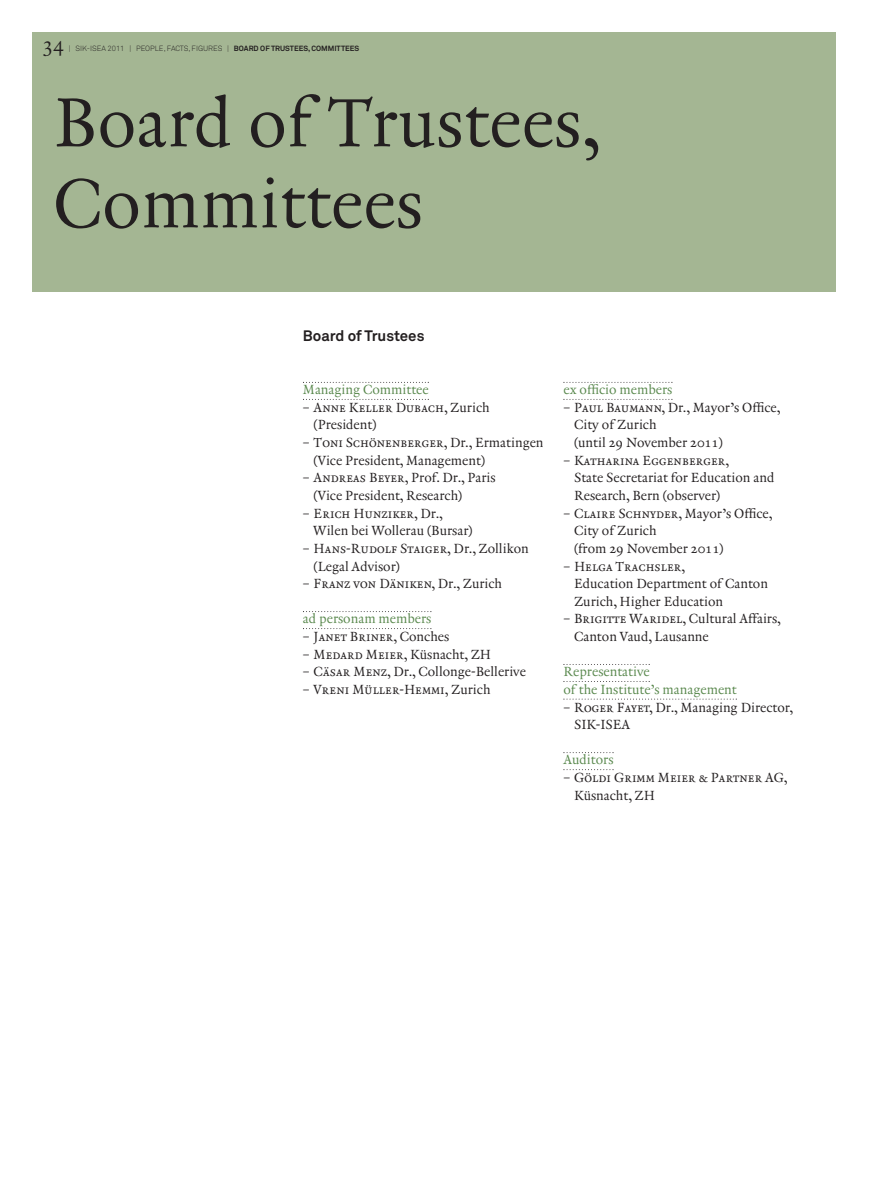
<style>
.page{position:relative;width:893px;height:1191px;background:#fff}
.page>*{position:absolute;margin:0;border:0;box-sizing:border-box;transform-origin:0 0}
.t1{font:70.5px/81px "Renard No 3";color:#231f20}
.t2{font:20.25px "Renard No 3";color:#231f20}
.t3{font:700 15px "Akkurat";letter-spacing:-.005em;color:#231f20}
.t4{font:13.5px/17.7px "Renard No 3";color:#231f20}
.t5{font:13.5px "Renard No 3 Small Caps";letter-spacing:.005em;color:#231f20}
.t6{font:13.5px/17.7px "Renard No 3";color:#59884d}
.t7{font:300 7.5px "Akkurat";color:#231f20}
.s1{font-weight:700}
.s2{font-family:"Renard No 3"}
.s3{font-family:"Renard No 3 Small Caps"}
</style>
<div class="page">
<div style="left:32px;top:32px;width:804px;height:259px;background:#a4b693"></div>
<svg style="left:303px;top:382px;width:126px;height:1px"></svg>
<svg style="left:303px;top:399px;width:126px;height:1px"></svg>
<svg style="left:303px;top:611px;width:128px;height:1px"></svg>
<svg style="left:303px;top:628px;width:128px;height:1px"></svg>
<svg style="left:563px;top:382px;width:109px;height:1px"></svg>
<svg style="left:563px;top:399px;width:109px;height:1px"></svg>
<svg style="left:563px;top:664px;width:87px;height:1px"></svg>
<svg style="left:563px;top:681px;width:87px;height:1px"></svg>
<svg style="left:563px;top:698px;width:174px;height:1px"></svg>
<svg style="left:563px;top:752px;width:51px;height:1px"></svg>
<svg style="left:563px;top:769px;width:51px;height:1px"></svg>
<h2 class="t2" style="left:43px;top:36px;width:23px">34</h2>
<p class="t7" style="left:69px;top:46px;width:292px">| SIK-ISEA 2011 | PEOPLE, FACTS, FIGURES | <span class="s1">BOARD OF TRUSTEES, COMMITTEES</span></p>
<h1 class="t1" style="left:53px;top:88px;width:549px">Board of Trustees,<br>Committees</h1>
<p class="t3" style="left:303px;top:331px;width:123px">Board of Trustees</p>
<p class="t6" style="left:303px;top:382px;width:127px">Managing Committee</p>
<p class="t5" style="left:303px;top:399px;width:188px"><span class="s2">–</span> Anne Keller Dubach, <span class="s2">Zurich</span></p>
<p class="t4" style="left:314px;top:417px;width:64px">(President)</p>
<p class="t5" style="left:303px;top:434px;width:242px"><span class="s2">–</span> Toni Schönenberger, <span class="s2">Dr., Ermatingen</span></p>
<p class="t4" style="left:314px;top:452px;width:173px">(Vice President, Management)</p>
<p class="t4" style="left:314px;top:470px;width:184px;text-indent:-11px">– <span class="s3">Andreas Beyer,</span> Prof. Dr., Paris (Vice President, Research)</p>
<p class="t5" style="left:303px;top:505px;width:141px"><span class="s2">–</span> Erich Hunziker, <span class="s2">Dr.,</span></p>
<p class="t4" style="left:314px;top:523px;width:161px">Wilen bei Wollerau (Bursar)</p>
<p class="t5" style="left:303px;top:540px;width:227px"><span class="s2">–</span> Hans-Rudolf Staiger, <span class="s2">Dr., Zollikon</span></p>
<p class="t4" style="left:314px;top:558px;width:88px">(Legal Advisor)</p>
<p class="t5" style="left:303px;top:575px;width:201px"><span class="s2">–</span> Franz von Däniken, <span class="s2">Dr., Zurich</span></p>
<p class="t6" style="left:303px;top:611px;width:130px">ad personam members</p>
<p class="t5" style="left:303px;top:628px;width:148px">– Janet Briner, <span class="s2">Conches</span></p>
<p class="t4" style="left:303px;top:646px;width:190px">– <span class="s3">Medard Meier,</span> Küsnacht, ZH</p>
<p class="t4" style="left:303px;top:664px;width:224px">– <span class="s3">Cäsar Menz,</span> Dr., Collonge-Bellerive</p>
<p class="t5" style="left:303px;top:681px;width:189px"><span class="s2">–</span> Vreni Müller-Hemmi, <span class="s2">Zurich</span></p>
<p class="t6" style="left:563px;top:382px;width:111px">ex officio members</p>
<p class="t4" style="left:574px;top:399px;width:208px;text-indent:-11px">– <span class="s3">Paul Baumann,</span> Dr., Mayor’s Office,<br>City of Zurich<br>(until 29 November 2011)</p>
<p class="t5" style="left:563px;top:452px;width:167px"><span class="s2">–</span> Katharina Eggenberger,</p>
<p class="t4" style="left:574px;top:470px;width:202px">State Secretariat for Education and<br>Research, Bern (observer)</p>
<p class="t4" style="left:574px;top:505px;width:200px;text-indent:-11px">– <span class="s3">Claire Schnyder,</span> Mayor’s Office,<br>City of Zurich<br>(from 29 November 2011)</p>
<p class="t5" style="left:563px;top:558px;width:123px"><span class="s2">–</span> Helga Trachsler,</p>
<p class="t4" style="left:574px;top:576px;width:195px">Education Department of Canton<br>Zurich, Higher Education</p>
<p class="t4" style="left:574px;top:611px;width:208px;text-indent:-11px">– <span class="s3">Brigitte Waridel,</span> Cultural Affairs,<br>Canton Vaud, Lausanne</p>
<p class="t6" style="left:563px;top:664px;width:175px">Representative<br>of the Institute’s management</p>
<p class="t4" style="left:574px;top:699px;width:221px;text-indent:-11px">– <span class="s3">Roger Fayet,</span> Dr., Managing Director,<br>SIK-ISEA</p>
<p class="t6" style="left:563px;top:752px;width:52px">Auditors</p>
<p class="t5" style="left:563px;top:769px;width:225px">– Göldi Grimm Meier &amp; Partner AG,</p>
<p class="t4" style="left:574px;top:787px;width:82px">Küsnacht, ZH</p>
</div>
